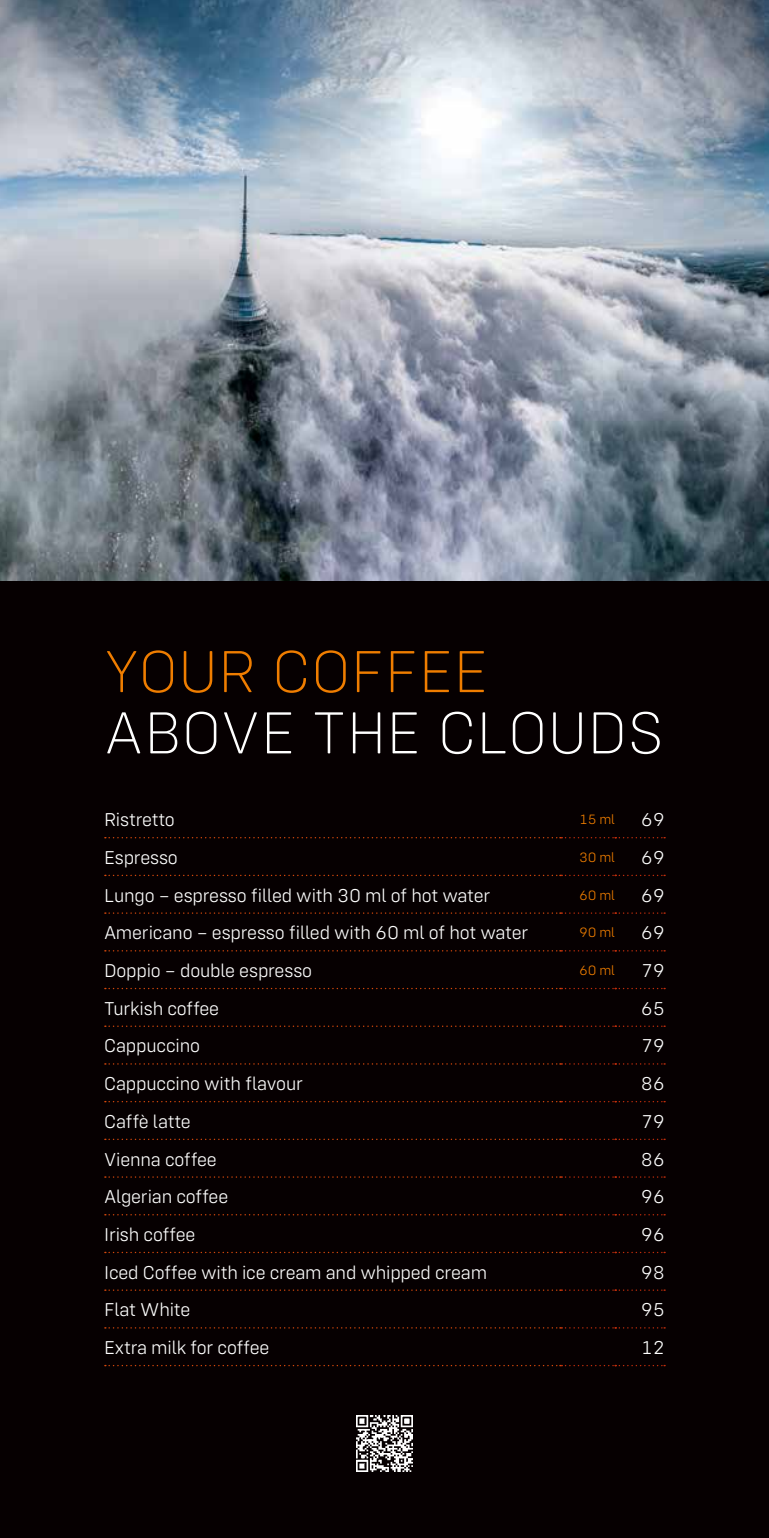
<style>
.page{position:relative;width:769px;height:1538px;background:#060001}
.page>*{position:absolute;margin:0;border:0;box-sizing:border-box;transform-origin:0 0}
.t1{font:200 61.25px "Config Rounded";letter-spacing:.005em;color:#fff}
.t2{font:200 61.25px "Config Rounded";color:#ef7d00}
.t3{font:300 19.25px "Config Rounded";letter-spacing:-.01em;color:#fff}
.t4{font:300 14px "Config Rounded";letter-spacing:-.01em;color:#ef7d00}
</style>
<div class="page">
<img style="left:356px;top:1415px;width:57px;height:57px">
<img style="left:0;top:0;width:769px;height:580px">
<svg style="left:105px;top:837px;width:560px;height:1px"></svg>
<svg style="left:105px;top:875px;width:560px;height:1px"></svg>
<svg style="left:105px;top:912px;width:560px;height:2px"></svg>
<svg style="left:105px;top:950px;width:560px;height:1px"></svg>
<svg style="left:105px;top:988px;width:560px;height:1px"></svg>
<svg style="left:105px;top:1025px;width:560px;height:2px"></svg>
<svg style="left:105px;top:1063px;width:560px;height:2px"></svg>
<svg style="left:105px;top:1101px;width:560px;height:1px"></svg>
<svg style="left:105px;top:1139px;width:560px;height:1px"></svg>
<svg style="left:105px;top:1176px;width:560px;height:2px"></svg>
<svg style="left:105px;top:1214px;width:560px;height:1px"></svg>
<svg style="left:105px;top:1252px;width:560px;height:1px"></svg>
<svg style="left:105px;top:1289px;width:560px;height:2px"></svg>
<svg style="left:105px;top:1327px;width:560px;height:1px"></svg>
<svg style="left:105px;top:1365px;width:560px;height:1px"></svg>
<h1 class="t2" style="left:104px;top:637px;width:386px">YOUR COFFEE</h1>
<h1 class="t1" style="left:104px;top:698px;width:561px">ABOVE THE CLOUDS</h1>
<p class="t3" style="left:104px;top:808px;width:72px">Ristretto</p>
<p class="t4" style="left:579px;top:811px;width:38px">15 ml</p>
<p class="t3" style="left:641px;top:808px;width:25px">69</p>
<p class="t3" style="left:104px;top:846px;width:75px">Espresso</p>
<p class="t4" style="left:579px;top:849px;width:38px">30 ml</p>
<p class="t3" style="left:641px;top:846px;width:25px">69</p>
<p class="t3" style="left:104px;top:884px;width:388px">Lungo – espresso filled with 30 ml of hot water</p>
<p class="t4" style="left:579px;top:887px;width:38px">60 ml</p>
<p class="t3" style="left:641px;top:884px;width:25px">69</p>
<p class="t3" style="left:104px;top:922px;width:426px">Americano – espresso filled with 60 ml of hot water</p>
<p class="t4" style="left:579px;top:925px;width:38px">90 ml</p>
<p class="t3" style="left:641px;top:922px;width:25px">69</p>
<p class="t3" style="left:104px;top:960px;width:209px">Doppio – double espresso</p>
<p class="t4" style="left:579px;top:962px;width:38px">60 ml</p>
<p class="t3" style="left:641px;top:960px;width:25px">79</p>
<p class="t3" style="left:104px;top:997px;width:117px">Turkish coffee</p>
<p class="t3" style="left:641px;top:997px;width:25px">65</p>
<p class="t3" style="left:104px;top:1035px;width:97px">Cappuccino</p>
<p class="t3" style="left:641px;top:1035px;width:25px">79</p>
<p class="t3" style="left:104px;top:1073px;width:200px">Cappuccino with flavour</p>
<p class="t3" style="left:641px;top:1073px;width:25px">86</p>
<p class="t3" style="left:104px;top:1110px;width:88px">Caffè latte</p>
<p class="t3" style="left:641px;top:1110px;width:25px">79</p>
<p class="t3" style="left:104px;top:1148px;width:114px">Vienna coffee</p>
<p class="t3" style="left:641px;top:1148px;width:25px">86</p>
<p class="t3" style="left:104px;top:1186px;width:126px">Algerian coffee</p>
<p class="t3" style="left:641px;top:1186px;width:25px">96</p>
<p class="t3" style="left:104px;top:1223px;width:93px">Irish coffee</p>
<p class="t3" style="left:641px;top:1223px;width:25px">96</p>
<p class="t3" style="left:104px;top:1261px;width:384px">Iced Coffee with ice cream and whipped cream</p>
<p class="t3" style="left:641px;top:1261px;width:25px">98</p>
<p class="t3" style="left:104px;top:1299px;width:88px">Flat White</p>
<p class="t3" style="left:641px;top:1299px;width:25px">95</p>
<p class="t3" style="left:104px;top:1336px;width:167px">Extra milk for coffee</p>
<p class="t3" style="left:641px;top:1336px;width:25px">12</p>
</div>
